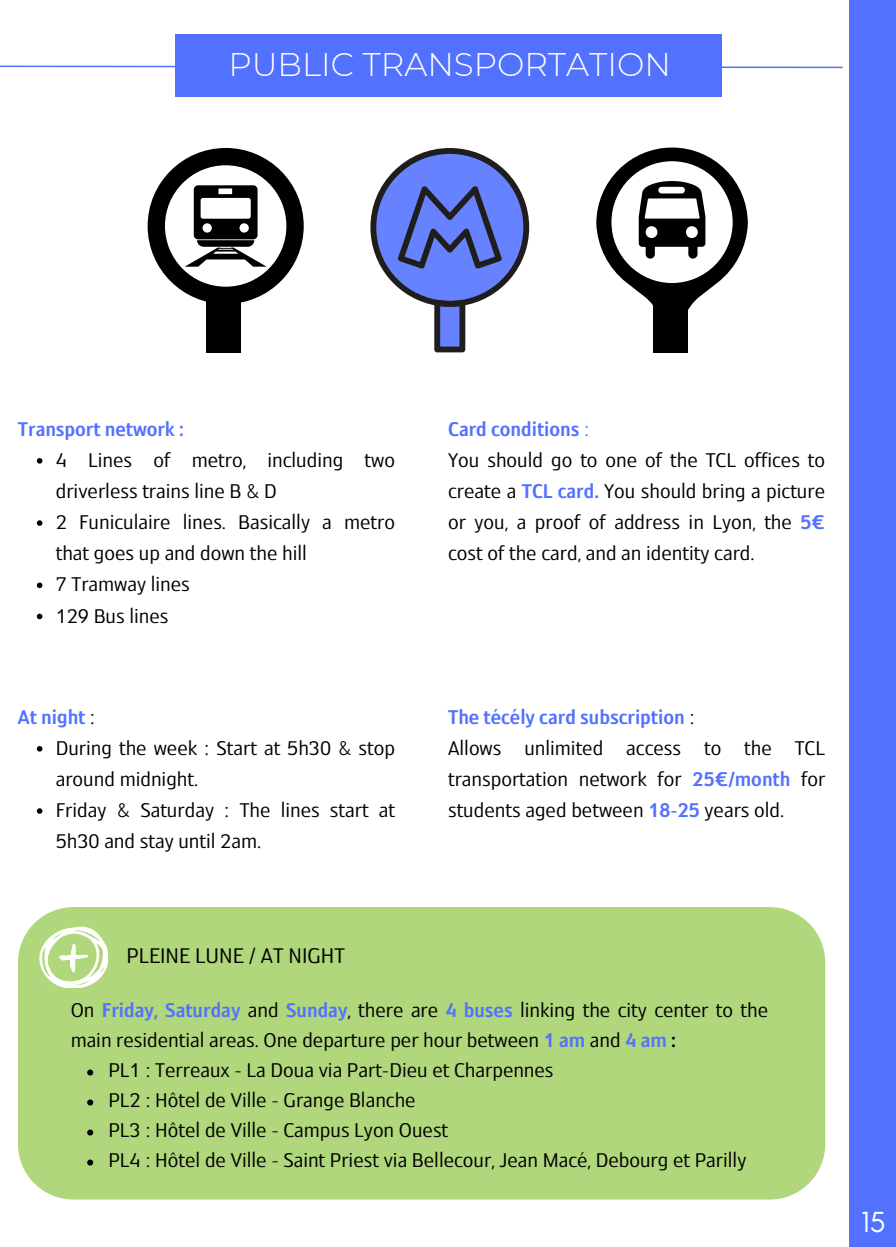
<style>
.page{position:relative;width:896px;height:1247px;background:#fff}
.page>*{position:absolute;margin:0;border:0;box-sizing:border-box;transform-origin:0 0}
.t1{font:300 32.6px "Montserrat";color:#fff}
.t2{font:29.6px "Glacial Indifference";color:#fff}
.t3{font:23.8px "OS Aran 400";color:#000}
.t4{font:22.2px/31.2px "OS Aran 400";color:#000}
.t5{font:22.2px "OS Aran 600";color:#5271ff}
.s1{font-family:"OS Aran 400";color:#000}
.s2{font-family:"OS Aran 400"}
.s3{font-family:"OS Aran 600";color:#5271ff}
.s4{font-family:"OS Aran 600"}
</style>
<div class="page">
<div style="left:18px;top:907px;width:807px;height:292px;background:#b0d77b;border-radius:56px"></div>
<div style="left:849px;top:0;width:47px;height:1246px;background:#5271ff"></div>
<svg style="left:39px;top:926px;width:70px;height:62px"></svg>
<svg style="left:0;top:65px;width:843px;height:4px"></svg>
<svg style="left:370px;top:148px;width:159px;height:204px"></svg>
<svg style="left:596px;top:147px;width:151px;height:163px"></svg>
<svg style="left:148px;top:148px;width:156px;height:156px"></svg>
<div style="left:207px;top:291px;width:34px;height:61px;background:#000"></div>
<svg style="left:87px;top:1069px;width:6px;height:6px"></svg>
<svg style="left:87px;top:1099px;width:6px;height:6px"></svg>
<svg style="left:87px;top:1129px;width:6px;height:6px"></svg>
<svg style="left:87px;top:1159px;width:6px;height:6px"></svg>
<svg style="left:37px;top:458px;width:5px;height:5px"></svg>
<svg style="left:37px;top:520px;width:5px;height:6px"></svg>
<svg style="left:37px;top:582px;width:5px;height:6px"></svg>
<svg style="left:37px;top:613px;width:5px;height:6px"></svg>
<svg style="left:37px;top:746px;width:5px;height:5px"></svg>
<svg style="left:37px;top:808px;width:5px;height:5px"></svg>
<div style="left:653px;top:291px;width:35px;height:61px;background:#000"></div>
<div style="left:175px;top:34px;width:546px;height:63px;background:#5271ff"></div>
<p class="t1" style="left:228px;top:44px;width:444px">PUBLIC TRANSPORTATION</p>
<p class="t5" style="left:18px;top:419px;width:168px">Transport network :</p>
<p class="t4" style="left:56px;top:446px;width:341px">4 Lines of metro, including two driverless trains line B &amp; D</p>
<p class="t4" style="left:56px;top:508px;width:341px">2 Funiculaire lines. Basically a metro that goes up and down the hill</p>
<p class="t4" style="left:56px;top:570px;width:136px">7 Tramway lines</p>
<p class="t4" style="left:56px;top:601px;width:114px">129 Bus lines</p>
<p class="t5" style="left:18px;top:707px;width:78px">At night <span class="s1">:</span></p>
<p class="t4" style="left:56px;top:733px;width:341px">During the week : Start at 5h30 &amp; stop around midnight.</p>
<h2 class="t4" style="left:56px;top:796px;width:341px">Friday &amp; Saturday : The lines start at<br>5h30 and stay until 2am.</h2>
<p class="t5" style="left:448px;top:419px;width:143px">Card conditions <span class="s2">:</span></p>
<p class="t4" style="left:448px;top:446px;width:378px;text-align:justify">You should go to one of the TCL offices to create a <span class="s3">TCL card.</span> You should bring a picture or you, a proof of address in Lyon, the <span class="s3">5€ </span>cost of the card, and an identity card.</p>
<p class="t5" style="left:448px;top:707px;width:248px">The técély card subscription <span class="s1">:</span></p>
<p class="t4" style="left:448px;top:733px;width:378px;text-align:justify">Allows unlimited access to the TCL transportation network for <span class="s3">25€/month</span> for students aged between <span class="s3">18-25</span> years old.</p>
<p class="t3" style="left:126px;top:945px;width:220px">PLEINE LUNE / AT NIGHT</p>
<h1 class="t4" style="left:71px;top:996px;width:699px;line-height:30px">On <span class="s3">Friday, Saturday</span> and <span class="s3">Sunday</span>, there are <span class="s3">4 buses</span> linking the city center to the main residential areas. One departure per hour between <span class="s3">1 am</span> and <span class="s3">4 am</span> <span class="s4">:</span></h1>
<p class="t4" style="left:108px;top:1055px;width:446px">PL1 : Terreaux - La Doua via Part-Dieu et Charpennes</p>
<p class="t4" style="left:108px;top:1085px;width:309px">PL2 : Hôtel de Ville - Grange Blanche</p>
<p class="t4" style="left:108px;top:1115px;width:341px">PL3 : Hôtel de Ville - Campus Lyon Ouest</p>
<h3 class="t4" style="left:108px;top:1145px;width:639px">PL4 : Hôtel de Ville - Saint Priest via Bellecour, Jean Macé, Debourg et Parilly</h3>
<p class="t2" style="left:861px;top:1203px;width:26px">15</p>
</div>
